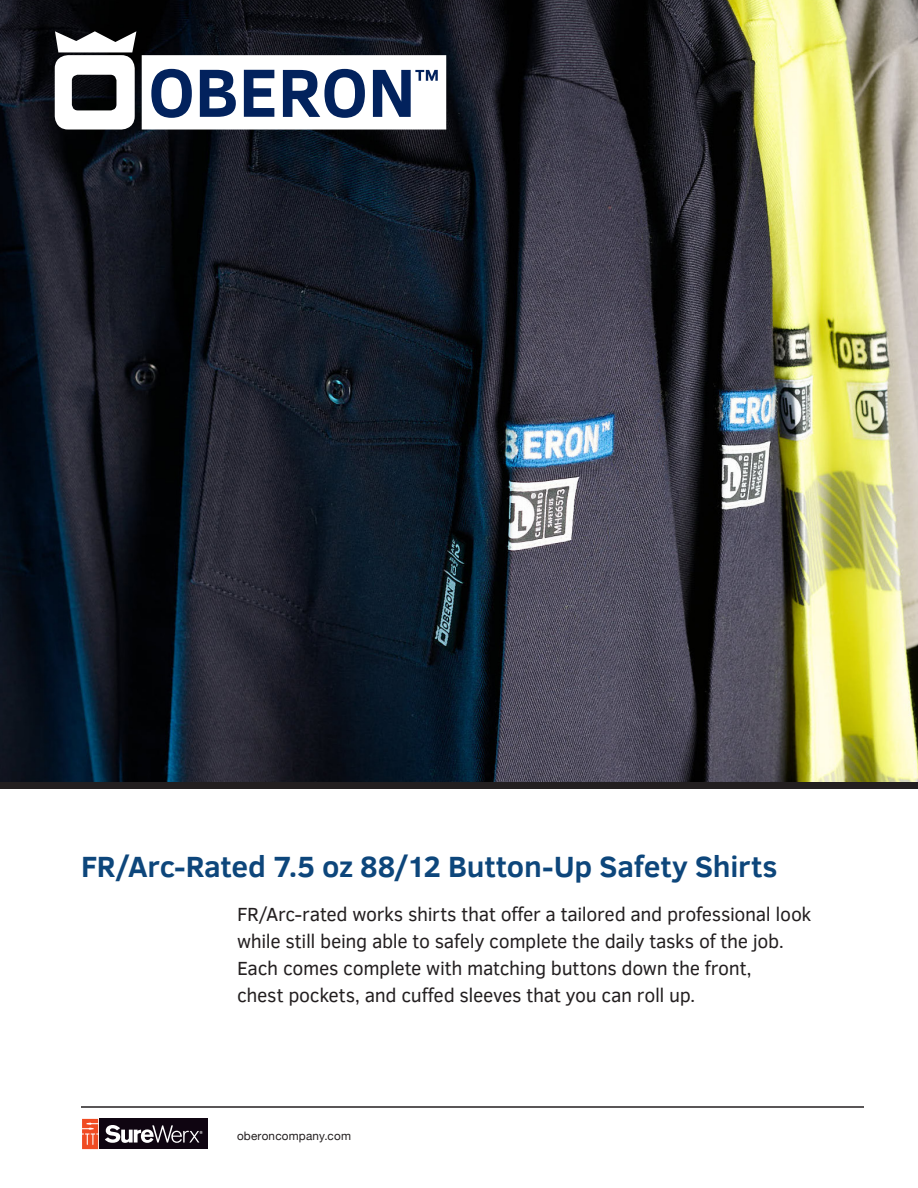
<style>
.page{position:relative;width:918px;height:1188px;background:#fff}
.page>*{position:absolute;margin:0;border:0;box-sizing:border-box;transform-origin:0 0}
.t1{font:700 30px "Clear Sans";letter-spacing:-.005em;color:#0d467b}
.t2{font:19.5px/27px "Clear Sans";letter-spacing:-.02em;color:#231f20}
.t3{font:11.7px "Helvetica Neue";letter-spacing:.015em;color:#231f20}
</style>
<div class="page">
<hr style="left:81px;top:1106px;width:783px;height:2px;background:#231f20">
<svg style="left:82px;top:1118px;width:126px;height:32px"></svg>
<svg style="left:82px;top:1119px;width:16px;height:30px"></svg>
<div style="left:99px;top:1119px;width:108px;height:30px;background:#0f0511"></div>
<svg style="left:105px;top:1125px;width:98px;height:18px"></svg>
<img style="left:0;top:0;width:918px;height:782px">
<svg style="left:55px;top:31px;width:420px;height:99px"></svg>
<div style="left:0;top:782px;width:918px;height:7px;background:#231f20"></div>
<h1 class="t1" style="left:81px;top:844px;width:698px">FR/Arc-Rated 7.5 oz 88/12 Button-Up Safety Shirts</h1>
<p class="t2" style="left:237px;top:901px;width:576px">FR/Arc-rated works shirts that offer a tailored and professional look while still being able to safely complete the daily tasks of the job.<br>Each comes complete with matching buttons down the front,<br>chest pockets, and cuffed sleeves that you can roll up.</p>
<p class="t3" style="left:237px;top:1127px;width:115px">oberoncompany.com</p>
</div>
